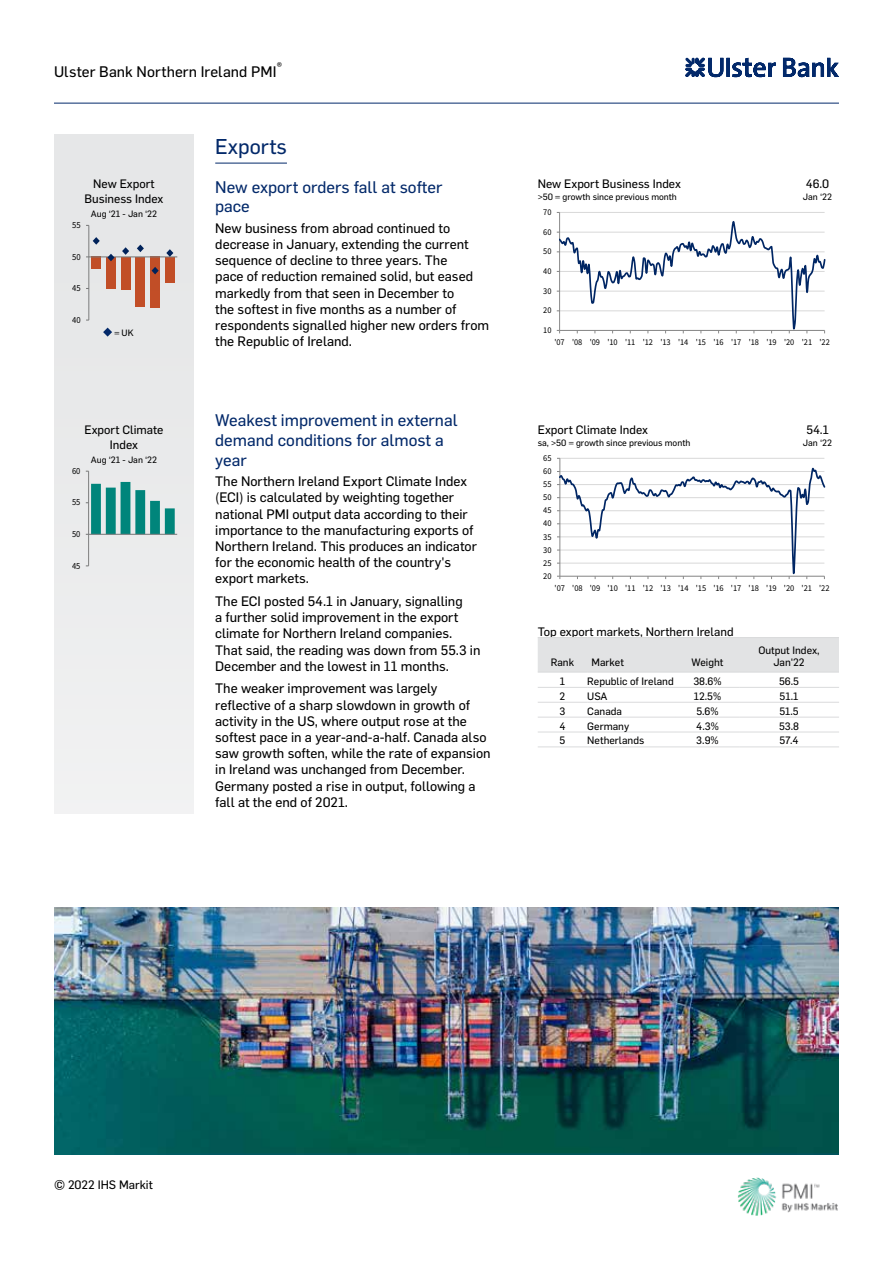
<style>
.page{position:relative;width:893px;height:1263px;background:#fff}
.page>*{position:absolute;margin:0;border:0;box-sizing:border-box;transform-origin:0 0}
.t1{font:21px "Flama Basic";color:#03296a}
.t2{font:16.5px/19.8px "Flama Basic";color:#03296a}
.t3{font:15px "Flama Basic";letter-spacing:.005em;color:#000}
.t4{font:13.5px/16.2px "Flama Basic";color:#000}
.t5{font:12px/14.4px "Flama Basic";color:#000;text-align:center}
.t6{font:10.5px/12.6px "Flama Basic";color:#000;text-align:center}
.t7{font:9.3px "Source Sans Pro";letter-spacing:.005em;color:#000;scale:.92 1}
.t8{font:9.3px "Source Sans Pro";letter-spacing:.005em;color:#000;scale:.93 1}
.t9{font:9px "Flama Basic";color:#000}
.t10{font:8.85px "Source Sans Pro";letter-spacing:-.005em;color:#000;scale:.96 1}
.t11{font:8.85px "Source Sans Pro";letter-spacing:-.005em;color:#000;scale:.95 1}
</style>
<div class="page">
<hr style="left:54px;top:103px;width:785px;height:1px;background:#03296a">
<img style="left:738px;top:1177px;width:100px;height:38px">
<hr style="left:54px;top:1154px;width:785px;height:1px;background:#03296a">
<svg style="left:685px;top:58px;width:154px;height:19px"></svg>
<div style="left:54px;top:134px;width:140px;height:680px;background:#e6e7e8"></div>
<img style="left:54px;top:908px;width:785px;height:246px">
<hr style="left:88px;top:471px;width:1px;height:95px;background:#868686">
<svg style="left:86px;top:482px;width:89px;height:53px"></svg>
<hr style="left:89px;top:534px;width:88px;height:1px;background:#868686">
<hr style="left:215px;top:163px;width:72px;height:1px;background:#03296a">
<hr style="left:560px;top:458px;width:264px;height:1px;background:#d9d9d9">
<hr style="left:560px;top:458px;width:1px;height:118px;background:#868686">
<svg style="left:557px;top:465px;width:268px;height:114px"></svg>
<hr style="left:538px;top:687px;width:49px;height:1px;background:#dadbdc">
<hr style="left:587px;top:687px;width:89px;height:1px;background:#dadbdc">
<hr style="left:676px;top:687px;width:63px;height:1px;background:#dadbdc">
<hr style="left:739px;top:687px;width:100px;height:1px;background:#dadbdc">
<hr style="left:538px;top:702px;width:49px;height:1px;background:#dadbdc">
<hr style="left:587px;top:702px;width:89px;height:1px;background:#dadbdc">
<hr style="left:676px;top:702px;width:63px;height:1px;background:#dadbdc">
<hr style="left:739px;top:702px;width:100px;height:1px;background:#dadbdc">
<hr style="left:538px;top:717px;width:49px;height:1px;background:#dadbdc">
<hr style="left:587px;top:717px;width:89px;height:1px;background:#dadbdc">
<hr style="left:676px;top:717px;width:63px;height:1px;background:#dadbdc">
<hr style="left:739px;top:717px;width:100px;height:1px;background:#dadbdc">
<hr style="left:538px;top:732px;width:49px;height:1px;background:#dadbdc">
<hr style="left:587px;top:732px;width:89px;height:1px;background:#dadbdc">
<hr style="left:676px;top:732px;width:63px;height:1px;background:#dadbdc">
<hr style="left:739px;top:732px;width:100px;height:1px;background:#dadbdc">
<hr style="left:538px;top:746px;width:49px;height:1px;background:#dadbdc">
<hr style="left:676px;top:746px;width:63px;height:1px;background:#dadbdc">
<hr style="left:739px;top:746px;width:100px;height:1px;background:#dadbdc">
<hr style="left:587px;top:746px;width:89px;height:1px;background:#dadbdc">
<div style="left:538px;top:638px;width:301px;height:34px;background:#e2e3e4"></div>
<hr style="left:538px;top:637px;width:49px;height:1px;background:#dadbdc">
<hr style="left:587px;top:637px;width:89px;height:1px;background:#dadbdc">
<hr style="left:676px;top:637px;width:63px;height:1px;background:#dadbdc">
<hr style="left:739px;top:637px;width:100px;height:1px;background:#dadbdc">
<hr style="left:538px;top:672px;width:49px;height:1px;background:#dadbdc">
<hr style="left:587px;top:672px;width:89px;height:1px;background:#dadbdc">
<hr style="left:676px;top:672px;width:63px;height:1px;background:#dadbdc">
<hr style="left:739px;top:672px;width:100px;height:1px;background:#dadbdc">
<hr style="left:560px;top:212px;width:265px;height:1px;background:#d9d9d9">
<hr style="left:559px;top:212px;width:1px;height:118px;background:#868686">
<svg style="left:557px;top:219px;width:268px;height:114px"></svg>
<div style="left:91px;top:257px;width:10px;height:12px;background:#c14e27"></div>
<div style="left:106px;top:257px;width:10px;height:31px;background:#c14e27"></div>
<div style="left:121px;top:257px;width:10px;height:32px;background:#c14e27"></div>
<div style="left:135px;top:257px;width:10px;height:49px;background:#c14e27"></div>
<div style="left:150px;top:257px;width:10px;height:51px;background:#c14e27"></div>
<div style="left:165px;top:257px;width:10px;height:25px;background:#c14e27"></div>
<hr style="left:89px;top:225px;width:1px;height:95px;background:#868686">
<hr style="left:89px;top:257px;width:88px;height:1px;background:#868686">
<svg style="left:93px;top:237px;width:7px;height:8px"></svg>
<svg style="left:107px;top:254px;width:8px;height:7px"></svg>
<svg style="left:122px;top:247px;width:7px;height:8px"></svg>
<svg style="left:137px;top:245px;width:7px;height:7px"></svg>
<svg style="left:152px;top:267px;width:7px;height:7px"></svg>
<svg style="left:166px;top:249px;width:7px;height:8px"></svg>
<svg style="left:103px;top:328px;width:9px;height:9px"></svg>
<p class="t6" style="left:277px;top:59px;width:7px">®</p>
<p class="t3" style="left:54px;top:61px;width:224px">Ulster Bank Northern Ireland PMI</p>
<p class="t5" style="left:85px;top:176px;width:80px">New Export<br>Business Index</p>
<p class="t8" style="left:72px;top:219px;width:11px">55</p>
<p class="t8" style="left:72px;top:251px;width:11px">50</p>
<p class="t8" style="left:72px;top:282px;width:11px">45</p>
<p class="t8" style="left:72px;top:314px;width:11px">40</p>
<p class="t9" style="left:91px;top:208px;width:68px">Aug ‘21 - Jan ‘22</p>
<p class="t9" style="left:114px;top:327px;width:21px">= UK</p>
<p class="t5" style="left:84px;top:422px;width:81px">Export Climate<br>Index</p>
<p class="t7" style="left:72px;top:465px;width:11px">60</p>
<p class="t7" style="left:72px;top:496px;width:11px">55</p>
<p class="t7" style="left:72px;top:528px;width:11px">50</p>
<p class="t7" style="left:72px;top:560px;width:11px">45</p>
<p class="t9" style="left:91px;top:454px;width:68px">Aug ‘21 - Jan ‘22</p>
<h1 class="t1" style="left:215px;top:132px;width:73px">Exports</h1>
<p class="t2" style="left:215px;top:176px;width:229px">New export orders fall at softer pace</p>
<p class="t4" style="left:215px;top:219px;width:275px">New business from abroad continued to decrease in January, extending the current sequence of decline to three years. The<br>pace of reduction remained solid, but eased markedly from that seen in December to<br>the softest in five months as a number of respondents signalled higher new orders from the Republic of Ireland.</p>
<p class="t2" style="left:215px;top:409px;width:244px">Weakest improvement in external demand conditions for almost a year</p>
<p class="t4" style="left:215px;top:472px;width:263px">The Northern Ireland Export Climate Index (ECI) is calculated by weighting together national PMI output data according to their importance to the manufacturing exports of Northern Ireland. This produces an indicator for the economic health of the country's export markets.</p>
<p class="t4" style="left:215px;top:592px;width:267px">The ECI posted 54.1 in January, signalling<br>a further solid improvement in the export climate for Northern Ireland companies.<br>That said, the reading was down from 55.3 in December and the lowest in 11 months.</p>
<p class="t4" style="left:215px;top:680px;width:277px">The weaker improvement was largely reflective of a sharp slowdown in growth of activity in the US, where output rose at the softest pace in a year-and-a-half. Canada also saw growth soften, while the rate of expansion in Ireland was unchanged from December.<br>Germany posted a rise in output, following a fall at the end of 2021.</p>
<p class="t5" style="left:806px;top:176px;width:25px">46.0</p>
<p class="t5" style="left:538px;top:176px;width:145px">New Export Business Index</p>
<p class="t9" style="left:538px;top:191px;width:141px">&gt;50 = growth since previous month</p>
<p class="t9" style="left:803px;top:191px;width:31px">Jan ‘22</p>
<p class="t11" style="left:543px;top:207px;width:10px">70</p>
<p class="t11" style="left:543px;top:226px;width:10px">60</p>
<p class="t11" style="left:543px;top:246px;width:10px">50</p>
<p class="t11" style="left:543px;top:266px;width:10px">40</p>
<p class="t11" style="left:543px;top:285px;width:10px">30</p>
<p class="t11" style="left:543px;top:305px;width:10px">20</p>
<p class="t11" style="left:543px;top:325px;width:10px">10</p>
<p class="t11" style="left:554px;top:336px;width:291px">'07 '08 '09 '10 '11 '12 '13 '14 '15 '16 '17 '18 '19 '20 '21 '22</p>
<p class="t5" style="left:538px;top:422px;width:112px">Export Climate Index</p>
<p class="t9" style="left:538px;top:437px;width:154px">sa, &gt;50 = growth since previous month</p>
<p class="t10" style="left:543px;top:452px;width:10px">65</p>
<p class="t10" style="left:543px;top:466px;width:10px">60</p>
<p class="t10" style="left:543px;top:479px;width:10px">55</p>
<p class="t10" style="left:543px;top:492px;width:10px">50</p>
<p class="t10" style="left:543px;top:505px;width:10px">45</p>
<p class="t10" style="left:543px;top:518px;width:10px">40</p>
<p class="t10" style="left:543px;top:531px;width:10px">35</p>
<p class="t10" style="left:543px;top:544px;width:10px">30</p>
<p class="t10" style="left:543px;top:557px;width:10px">25</p>
<p class="t10" style="left:543px;top:570px;width:10px">20</p>
<p class="t5" style="left:806px;top:422px;width:24px">54.1</p>
<p class="t9" style="left:803px;top:437px;width:31px">Jan ‘22</p>
<p class="t10" style="left:555px;top:582px;width:288px">'07 '08 '09 '10 '11 '12 '13 '14 '15 '16 '17 '18 '19 '20 '21 '22</p>
<p class="t5" style="left:538px;top:624px;width:197px">Top export markets, Northern Ireland</p>
<p class="t6" style="left:551px;top:655px;width:25px">Rank</p>
<p class="t6" style="left:592px;top:655px;width:34px">Market</p>
<p class="t6" style="left:692px;top:655px;width:33px">Weight</p>
<p class="t6" style="left:758px;top:643px;width:63px">Output Index,<br>Jan'22</p>
<p class="t6" style="left:560px;top:674px;width:7px">1</p>
<p class="t6" style="left:587px;top:674px;width:88px">Republic of Ireland</p>
<p class="t6" style="left:693px;top:674px;width:30px">38.6%</p>
<p class="t6" style="left:779px;top:674px;width:22px">56.5</p>
<p class="t6" style="left:560px;top:689px;width:7px">2</p>
<p class="t6" style="left:587px;top:689px;width:22px">USA</p>
<p class="t6" style="left:694px;top:689px;width:29px">12.5%</p>
<p class="t6" style="left:780px;top:689px;width:20px">51.1</p>
<p class="t6" style="left:560px;top:704px;width:7px">3</p>
<p class="t6" style="left:587px;top:704px;width:36px">Canada</p>
<p class="t6" style="left:696px;top:704px;width:24px">5.6%</p>
<p class="t6" style="left:779px;top:704px;width:21px">51.5</p>
<p class="t6" style="left:559px;top:719px;width:8px">4</p>
<p class="t6" style="left:587px;top:719px;width:43px">Germany</p>
<p class="t6" style="left:696px;top:719px;width:24px">4.3%</p>
<p class="t6" style="left:779px;top:719px;width:22px">53.8</p>
<p class="t6" style="left:560px;top:734px;width:7px">5</p>
<p class="t6" style="left:587px;top:734px;width:59px">Netherlands</p>
<p class="t6" style="left:696px;top:734px;width:24px">3.9%</p>
<p class="t6" style="left:779px;top:734px;width:21px">57.4</p>
<p class="t5" style="left:54px;top:1176px;width:100px">© 2022 IHS Markit</p>
</div>
